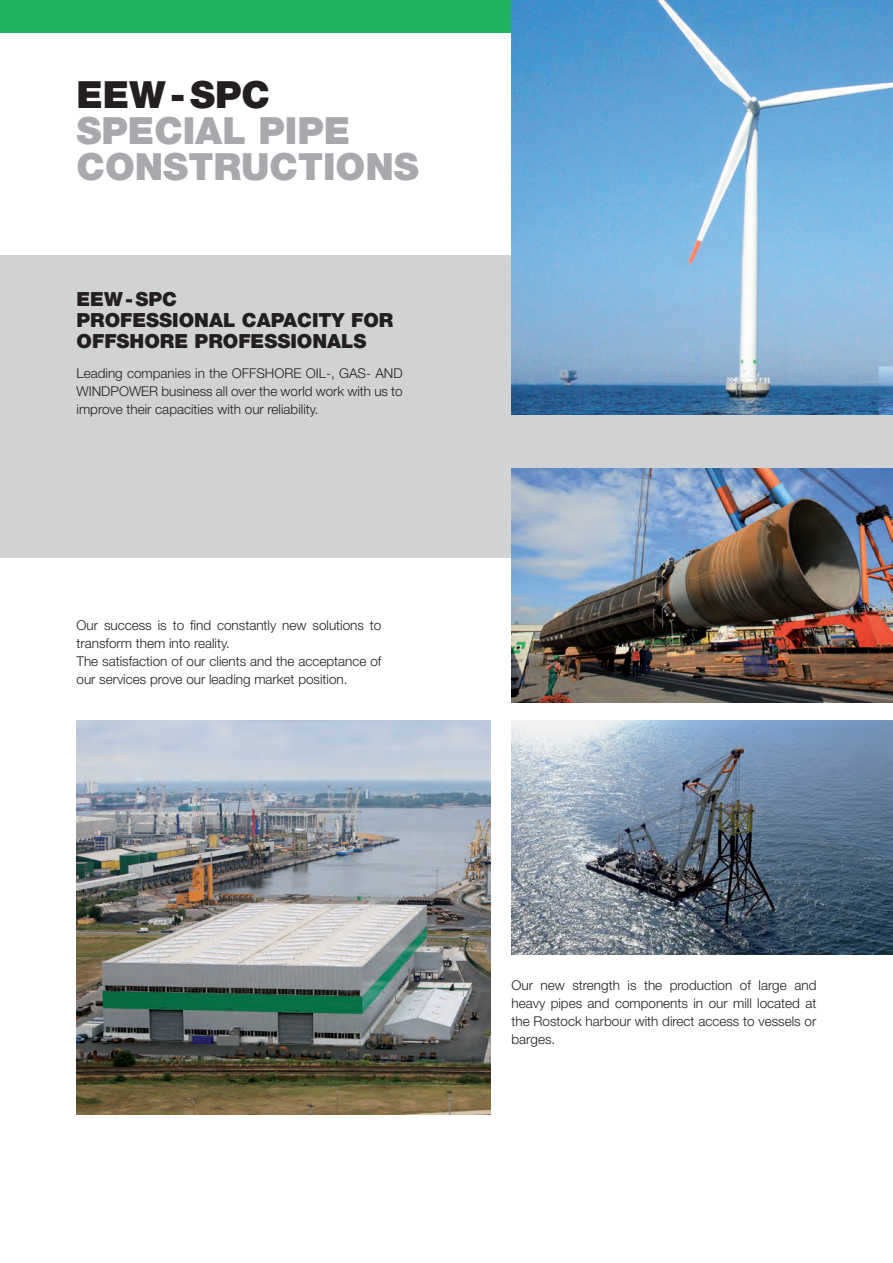
<style>
.page{position:relative;width:893px;height:1263px;background:#fff}
.page>*{position:absolute;margin:0;border:0;box-sizing:border-box;transform-origin:0 0}
.t1{font:900 37.5px/36px "Helvetica Neue";color:#a8a9ad;text-align:center}
.t2{font:900 37.5px "Helvetica Neue";color:#231f20}
.t3{font:900 19.5px/21px "Helvetica Neue";color:#231f20}
.t4{font:300 13.5px/18px "Helvetica Neue";color:#231f20;text-align:justify}
</style>
<div class="page">
<div style="left:0;top:256px;width:893px;height:302px;background:#d1d2d4"></div>
<div style="left:0;top:0;width:893px;height:32px;background:#1eb261"></div>
<img style="left:511px;top:0;width:382px;height:414px">
<img style="left:77px;top:720px;width:413px;height:394px">
<img style="left:511px;top:720px;width:382px;height:234px">
<img style="left:511px;top:468px;width:382px;height:234px">
<h1 class="t2" style="left:77px;top:72px;width:195px">EEW-SPC</h1>
<h1 class="t1" style="left:77px;top:112px;width:50px">SPECIA</h1>
<h1 class="t1" style="left:77px;top:112px;width:343px">L PIPE<br>CONSTRUCTIONS</h1>
<h2 class="t3" style="left:77px;top:288px;width:102px">EEW-SPC<br>PROF</h2>
<h2 class="t3" style="left:133px;top:309px;width:234px">ESSIONAL CAPACITY FOR</h2>
<h2 class="t3" style="left:77px;top:330px;width:14px">OFF</h2>
<h2 class="t3" style="left:117px;top:330px;width:29px">SHOR</h2>
<h2 class="t3" style="left:174px;top:330px;width:49px">E PROF</h2>
<h2 class="t3" style="left:251px;top:330px;width:117px">ESSIONALS</h2>
<p class="t4" style="left:77px;top:364px;width:328px">Leading companies in the OFFSHORE OIL-, GAS- AND WINDPOWER business all over the world work with us to improve their capacities with our reliability.</p>
<p class="t4" style="left:77px;top:616px;width:306px;text-align:left">Our success is to find constantly new solutions to transform them into reality.<br>The satisfaction of our clients and the acceptance of our services prove our leading market position.</p>
<p class="t4" style="left:511px;top:976px;width:306px">Our new strength is the production of large and heavy pipes and components in our mill located at the Rostock harbour with direct access to vessels or barges.</p>
</div>
